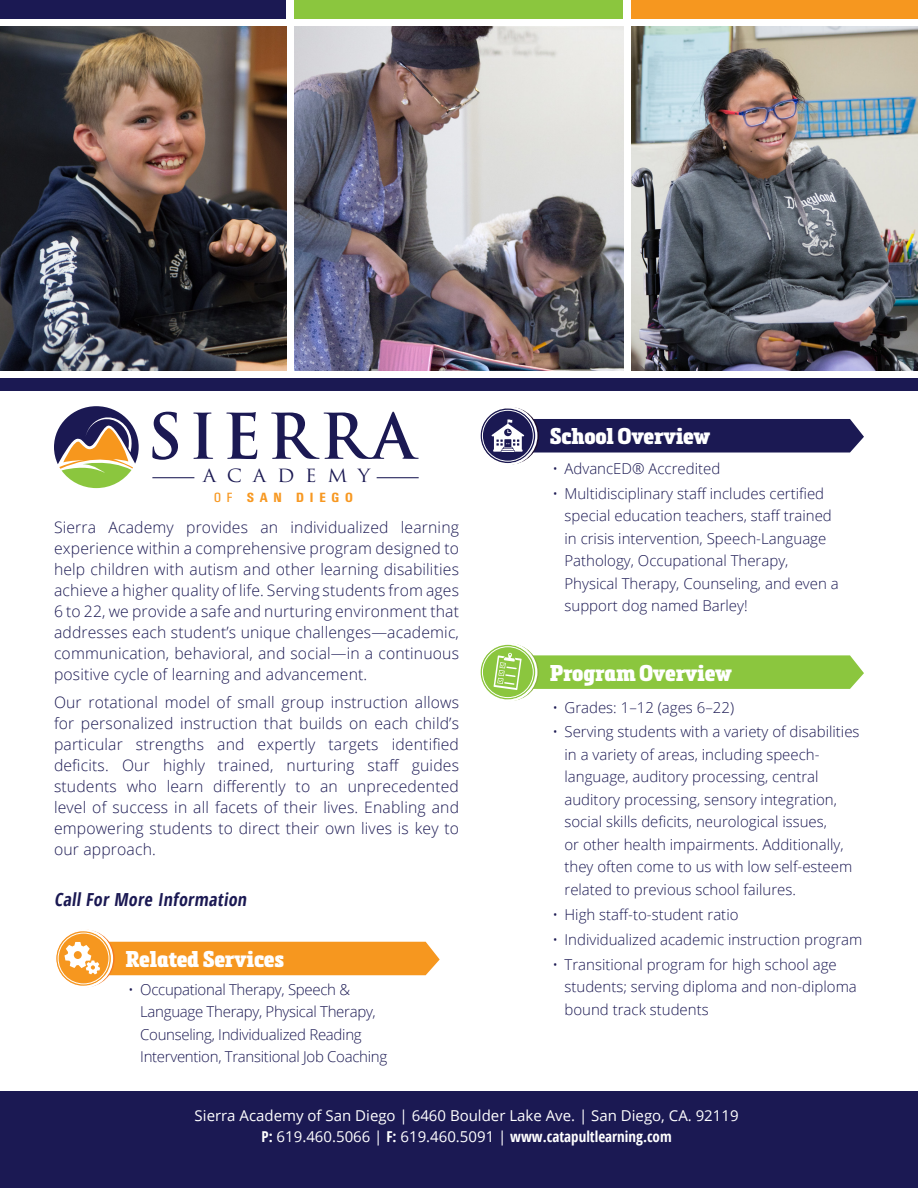
<style>
.page{position:relative;width:918px;height:1188px;background:#fff}
.page>*{position:absolute;margin:0;border:0;box-sizing:border-box;transform-origin:0 0}
.t1{font:900 22.5px "Metronic Slab Narrow";letter-spacing:-.01em;color:#fff}
.Welcome_Callout{font:700 condensed 18px "Open Sans";color:#1b1953}
.t2{font:17.7px "Trajan Pro";letter-spacing:.57em;color:#1b1953;scale:1.07 1}
.BODY{font:300 15.75px/21px "Open Sans";letter-spacing:.01em;color:#1b1953;text-align:justify}
.t3{font:300 15px/22.5px "Open Sans";color:#1b1953}
.t4{font:300 15px/22.5px "Open Sans";letter-spacing:-.02em;color:#1b1953}
.t5{font:15px "Open Sans";color:#fff}
.t6{font:700 condensed 15px "Open Sans";color:#fff}
.t7{font:700 13.95px "Unitu T Bol Condensed";letter-spacing:.39em;color:#f79821;scale:1.07 1}
.s1{font-family:"Unitus T";font-weight:400;font-stretch:condensed}
.s2{font-weight:400;font-stretch:normal}
</style>
<div class="page">
<div style="left:0;top:0;width:286px;height:19px;background:#1b1953"></div>
<div style="left:295px;top:0;width:328px;height:19px;background:#8bc63e"></div>
<div style="left:631px;top:0;width:287px;height:19px;background:#f6971f"></div>
<div style="left:0;top:1091px;width:918px;height:97px;background:#1b1953"></div>
<svg style="left:54px;top:406px;width:85px;height:82px"></svg>
<svg style="left:152px;top:412px;width:26px;height:48px"></svg>
<svg style="left:193px;top:413px;width:20px;height:46px"></svg>
<svg style="left:226px;top:412px;width:31px;height:47px"></svg>
<svg style="left:271px;top:412px;width:148px;height:47px"></svg>
<hr style="left:377px;top:477px;width:42px;height:1px;background:#1b1953">
<hr style="left:152px;top:477px;width:42px;height:1px;background:#1b1953">
<div style="left:0;top:378px;width:918px;height:13px;background:#1b1953"></div>
<img style="left:0;top:27px;width:286px;height:343px">
<img style="left:631px;top:27px;width:287px;height:343px">
<img style="left:295px;top:27px;width:328px;height:343px">
<svg style="left:481px;top:408px;width:54px;height:55px"></svg>
<div style="left:478px;top:406px;width:59px;height:59px;border:2px solid #fff;border-radius:50%"></div>
<div style="left:482px;top:410px;width:52px;height:52px;border:1px solid #fff;border-radius:50%"></div>
<svg style="left:492px;top:419px;width:372px;height:34px;background:#2c2a5f"></svg>
<svg style="left:481px;top:645px;width:54px;height:54px"></svg>
<div style="left:478px;top:643px;width:59px;height:59px;border:2px solid #fff;border-radius:50%"></div>
<div style="left:482px;top:646px;width:52px;height:52px;border:1px solid #fff;border-radius:50%"></div>
<svg style="left:494px;top:653px;width:370px;height:37px;background:#9acd57"></svg>
<svg style="left:56px;top:931px;width:55px;height:55px"></svg>
<div style="left:54px;top:929px;width:59px;height:59px;border:2px solid #fff;border-radius:50%"></div>
<div style="left:58px;top:933px;width:51px;height:51px;border:1px solid #fff;border-radius:50%"></div>
<svg style="left:64px;top:942px;width:376px;height:33px;background:#f69e2e"></svg>
<p class="t2" style="left:203px;top:465px;width:158px">ACADEMY</p>
<p class="t7" style="left:214px;top:489px;width:131px"><span class="s1">OF</span> SAN DIEGO</p>
<p class="BODY" style="left:54px;top:516px;width:407px">Sierra Academy provides an individualized learning experience within a comprehensive program designed to help children with autism and other learning disabilities achieve a higher quality of life. Serving students from ages 6 to 22, we provide a safe and nurturing environment that addresses each student’s unique challenges—academic, communication, behavioral, and social—in a continuous positive cycle of learning and advancement.</p>
<p class="BODY" style="left:54px;top:691px;width:407px">Our rotational model of small group instruction allows for personalized instruction that builds on each child’s particular strengths and expertly targets identified deficits. Our highly trained, nurturing staff guides students who learn differently to an unprecedented level of success in all facets of their lives. Enabling and empowering students to direct their own lives is key to our approach.</p>
<p class="Welcome_Callout" style="left:54px;top:887px;width:197px">Call For More Information</p>
<p class="t1" style="left:126px;top:945px;width:160px">Related Services</p>
<p class="t4" style="left:140px;top:978px;width:249px;text-indent:-12px">• Occupational Therapy, Speech &amp; Language Therapy, Physical Therapy, Counseling, Individualized Reading Intervention, Transitional Job Coaching</p>
<p class="t1" style="left:550px;top:422px;width:162px">School Overview</p>
<p class="t3" style="left:553px;top:457px;width:169px">• AdvancED® Accredited</p>
<p class="t3" style="left:565px;top:482px;width:276px;text-indent:-12px">• Multidisciplinary staff includes certified special education teachers, staff trained in crisis intervention, Speech-Language Pathology, Occupational Therapy, Physical Therapy, Counseling, and even a support dog named Barley!</p>
<p class="t1" style="left:550px;top:659px;width:184px">Program Overview</p>
<p class="t3" style="left:553px;top:695px;width:183px">• Grades: 1–12 (ages 6–22)</p>
<p class="t3" style="left:565px;top:720px;width:297px;text-indent:-12px">• Serving students with a variety of disabilities in a variety of areas, including speech&shy;language, auditory processing, central auditory processing, sensory integration, social skills deficits, neurological issues,<br>or other health impairments. Additionally, they often come to us with low self-esteem related to previous school failures.</p>
<p class="t3" style="left:553px;top:903px;width:187px">• High staff-to-student ratio</p>
<p class="t3" style="left:553px;top:928px;width:311px">• Individualized academic instruction program</p>
<p class="t3" style="left:565px;top:953px;width:294px;text-indent:-12px">• Transitional program for high school age students; serving diploma and non-diploma bound track students</p>
<p class="t5" style="left:195px;top:1105px;width:546px">Sierra Academy of San Diego | 6460 Boulder Lake Ave. | San Diego, CA. 92119</p>
<p class="t6" style="left:261px;top:1126px;width:412px">P: <span class="s2">619.460.5066 |</span> F: <span class="s2">619.460.5091 |</span> www.catapultlearning.com</p>
</div>
